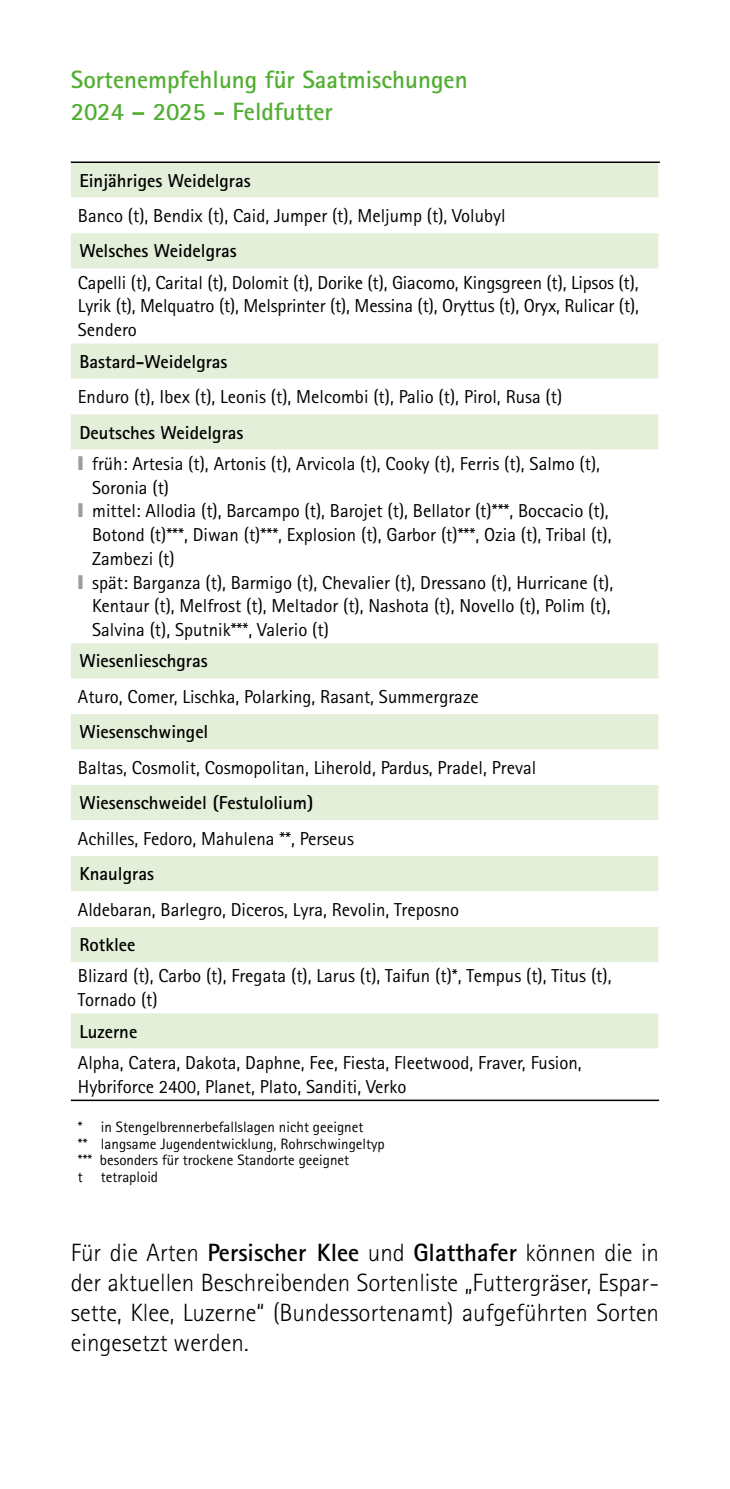
<style>
.page{position:relative;width:730px;height:1489px;background:#fff}
.page>*{position:absolute;margin:0;border:0;box-sizing:border-box;transform-origin:0 0}
.Text_10_12{font:300 25px/30px "Rotis Sans Serif Pro";color:#000;text-align:justify}
.Tabellen_TABELLE-Text-HL_10_12_5_hellgrü{font:700 25px "Rotis Sans Serif Pro";color:#52ae32}
.Tabellen_TABELLE-Text_7_5_9_5{font:18.75px/23.8px "Rotis Sans Serif Pro";color:#000}
.Tabellen_TABELLE-Text-HL_7_5_9_schwarz{font:700 18.75px "Rotis Sans Serif Pro";color:#000}
.Tabellen_TABELLE-Fußzeile_6_6_6_Kopie{font:15px "Rotis Sans Serif Pro";color:#000}
.s1{color:#9d9d9c}
.s2{font-weight:700}
</style>
<div class="page">
<div style="left:71px;top:163px;width:587px;height:35px;background:#e4efda"></div>
<svg style="left:71px;top:233px;width:588px;height:869px"></svg>
<hr style="left:71px;top:161px;width:589px;height:2px;background:#000">
<hr style="left:71px;top:1099px;width:588px;height:2px;background:#000">
<hr style="left:658px;top:233px;width:2px;height:35px;background:#fff">
<hr style="left:658px;top:343px;width:2px;height:36px;background:#fff">
<hr style="left:658px;top:414px;width:2px;height:35px;background:#fff">
<hr style="left:658px;top:643px;width:2px;height:35px;background:#fff">
<hr style="left:658px;top:714px;width:2px;height:35px;background:#fff">
<hr style="left:658px;top:785px;width:2px;height:35px;background:#fff">
<hr style="left:658px;top:855px;width:2px;height:36px;background:#fff">
<hr style="left:658px;top:926px;width:2px;height:36px;background:#fff">
<hr style="left:658px;top:1013px;width:2px;height:35px;background:#fff">
<p class="Tabellen_TABELLE-Text-HL_10_12_5_hellgrü" style="left:71px;top:64px;width:398px">Sortenempfehlung für Saatmischungen</p>
<p class="Tabellen_TABELLE-Text-HL_10_12_5_hellgrü" style="left:71px;top:95px;width:263px">2024 – 2025 - Feldfutter</p>
<p class="Tabellen_TABELLE-Text-HL_7_5_9_schwarz" style="left:79px;top:168px;width:173px">Einjähriges Weidelgras</p>
<p class="Tabellen_TABELLE-Text_7_5_9_5" style="left:78px;top:204px;width:429px">Banco (t), Bendix (t), Caid, Jumper (t), Meljump (t), Volubyl</p>
<p class="Tabellen_TABELLE-Text-HL_7_5_9_schwarz" style="left:79px;top:239px;width:159px">Welsches Weidelgras</p>
<p class="Tabellen_TABELLE-Text_7_5_9_5" style="left:78px;top:270px;width:562px;text-align:justify">Capelli (t), Carital (t), Dolomit (t), Dorike (t), Giacomo, Kingsgreen (t), Lipsos (t), Lyrik (t), Melquatro (t), Melsprinter (t), Messina (t), Oryttus (t), Oryx, Rulicar (t), Sendero</p>
<p class="Tabellen_TABELLE-Text-HL_7_5_9_schwarz" style="left:79px;top:349px;width:150px">Bastard-Weidelgras</p>
<p class="Tabellen_TABELLE-Text_7_5_9_5" style="left:78px;top:385px;width:486px">Enduro (t), Ibex (t), Leonis (t), Melcombi (t), Palio (t), Pirol, Rusa (t)</p>
<p class="Tabellen_TABELLE-Text-HL_7_5_9_schwarz" style="left:79px;top:420px;width:166px">Deutsches Weidelgras</p>
<p class="Tabellen_TABELLE-Text_7_5_9_5" style="left:92px;top:451px;width:509px;text-indent:-14px"><span class="s1">❙</span> früh: Artesia (t), Artonis (t), Arvicola (t), Cooky (t), Ferris (t), Salmo (t),<br>Soronia (t)</p>
<p class="Tabellen_TABELLE-Text_7_5_9_5" style="left:92px;top:499px;width:521px;text-indent:-14px"><span class="s1">❙</span> mittel: Allodia (t), Barcampo (t), Barojet (t), Bellator (t)***, Boccacio (t),<br>Botond (t)***, Diwan (t)***, Explosion (t), Garbor (t)***, Ozia (t), Tribal (t),<br>Zambezi (t)</p>
<p class="Tabellen_TABELLE-Text_7_5_9_5" style="left:92px;top:570px;width:523px;text-indent:-14px"><span class="s1">❙</span> spät: Barganza (t), Barmigo (t), Chevalier (t), Dressano (t), Hurricane (t),<br>Kentaur (t), Melfrost (t), Meltador (t), Nashota (t), Novello (t), Polim (t),<br>Salvina (t), Sputnik***, Valerio (t)</p>
<p class="Tabellen_TABELLE-Text-HL_7_5_9_schwarz" style="left:79px;top:649px;width:130px">Wiesenlieschgras</p>
<p class="Tabellen_TABELLE-Text_7_5_9_5" style="left:78px;top:684px;width:402px">Aturo, Comer, Lischka, Polarking, Rasant, Summergraze</p>
<p class="Tabellen_TABELLE-Text-HL_7_5_9_schwarz" style="left:79px;top:720px;width:131px">Wiesenschwingel</p>
<p class="Tabellen_TABELLE-Text_7_5_9_5" style="left:78px;top:755px;width:460px">Baltas, Cosmolit, Cosmopolitan, Liherold, Pardus, Pradel, Preval</p>
<p class="Tabellen_TABELLE-Text-HL_7_5_9_schwarz" style="left:79px;top:791px;width:235px">Wiesenschweidel (Festulolium)</p>
<p class="Tabellen_TABELLE-Text_7_5_9_5" style="left:78px;top:826px;width:277px">Achilles, Fedoro, Mahulena **, Perseus</p>
<p class="Tabellen_TABELLE-Text-HL_7_5_9_schwarz" style="left:79px;top:862px;width:76px">Knaulgras</p>
<p class="Tabellen_TABELLE-Text_7_5_9_5" style="left:78px;top:897px;width:383px">Aldebaran, Barlegro, Diceros, Lyra, Revolin, Treposno</p>
<p class="Tabellen_TABELLE-Text-HL_7_5_9_schwarz" style="left:79px;top:932px;width:58px">Rotklee</p>
<p class="Tabellen_TABELLE-Text_7_5_9_5" style="left:78px;top:964px;width:535px">Blizard (t), Carbo (t), Fregata (t), Larus (t), Taifun (t)*, Tempus (t), Titus (t),<br>Tornado (t)</p>
<p class="Tabellen_TABELLE-Text-HL_7_5_9_schwarz" style="left:79px;top:1019px;width:59px">Luzerne</p>
<p class="Tabellen_TABELLE-Text_7_5_9_5" style="left:78px;top:1050px;width:505px">Alpha, Catera, Dakota, Daphne, Fee, Fiesta, Fleetwood, Fraver, Fusion,<br>Hybriforce 2400, Planet, Plato, Sanditi, Verko</p>
<p class="Tabellen_TABELLE-Fußzeile_6_6_6_Kopie" style="left:78px;top:1117px;width:287px">* in Stengelbrennerbefallslagen nicht geeignet</p>
<p class="Tabellen_TABELLE-Fußzeile_6_6_6_Kopie" style="left:78px;top:1134px;width:308px">** langsame Jugendentwicklung, Rohrschwingeltyp</p>
<p class="Tabellen_TABELLE-Fußzeile_6_6_6_Kopie" style="left:78px;top:1150px;width:273px">*** besonders für trockene Standorte geeignet</p>
<p class="Tabellen_TABELLE-Fußzeile_6_6_6_Kopie" style="left:78px;top:1167px;width:82px">t tetraploid</p>
<p class="Text_10_12" style="left:71px;top:1237px;width:590px">Für die Arten <span class="s2">Persischer Klee</span> und <span class="s2">Glatthafer</span> können die in der aktuellen Beschreibenden Sortenliste „Futtergräser, Espar&shy;sette, Klee, Luzerne“ (Bundessortenamt) aufgeführten Sorten eingesetzt werden.</p>
</div>
